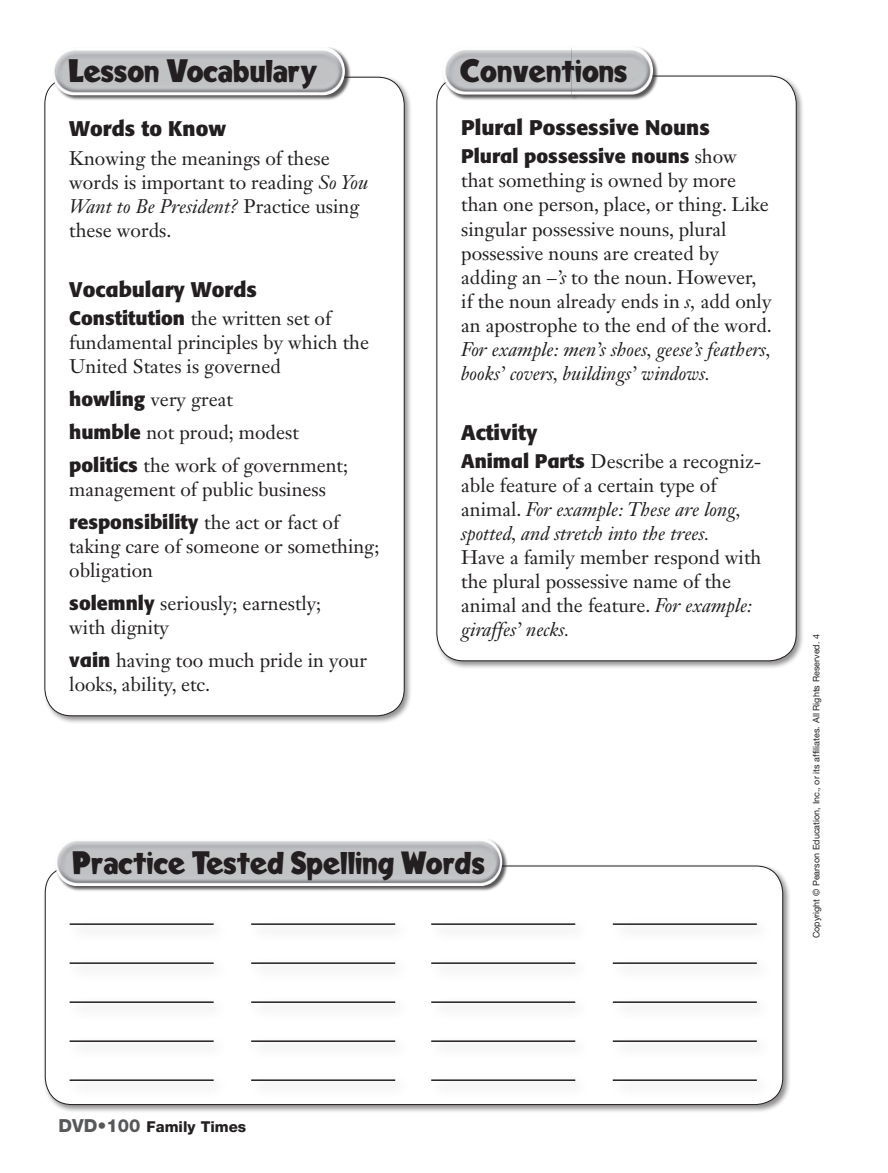
<style>
.page{position:relative;width:888px;height:1173px;background:#fff}
.page>*{position:absolute;margin:0;border:0;box-sizing:border-box;transform-origin:0 0}
.t1{font:30px "SF Cel Press";color:#231f20}
.t2{font:700 21px "SF Formata";color:#231f20}
.t3{font:19.5px/24px "Janson Text LT Std";color:#231f20}
.t4{font:800 15px "Helvetica Neue LT Std";color:#231f20}
.t5{font:9px "Helvetica Neue LT Std";color:#231f20}
.s1{font-style:italic}
.s2{font-family:"SF Formata";font-weight:700}
.s3{font-size:18px;color:#57585a}
</style>
<div class="page">
<div style="left:43px;top:863px;width:748px;height:250px;background:#231f20;opacity:.5"></div>
<div style="left:45px;top:866px;width:737px;height:238px;background:#fff;border-radius:27px"></div>
<div style="left:64px;top:917px;width:164px;height:24px;background:#fafafa"></div>
<hr style="left:70px;top:923px;width:144px;height:2px;background:#231f20">
<div style="left:245px;top:917px;width:165px;height:24px;background:#fafafa"></div>
<hr style="left:251px;top:923px;width:144px;height:2px;background:#231f20">
<div style="left:425px;top:917px;width:165px;height:24px;background:#fafafa"></div>
<hr style="left:431px;top:923px;width:144px;height:2px;background:#231f20">
<div style="left:607px;top:917px;width:164px;height:24px;background:#fafafa"></div>
<hr style="left:613px;top:923px;width:144px;height:2px;background:#231f20">
<div style="left:64px;top:956px;width:164px;height:24px;background:#fafafa"></div>
<hr style="left:70px;top:962px;width:144px;height:2px;background:#231f20">
<div style="left:245px;top:956px;width:165px;height:24px;background:#fafafa"></div>
<hr style="left:251px;top:962px;width:144px;height:2px;background:#231f20">
<div style="left:425px;top:956px;width:165px;height:24px;background:#fafafa"></div>
<hr style="left:431px;top:962px;width:144px;height:2px;background:#231f20">
<div style="left:607px;top:956px;width:164px;height:24px;background:#fafafa"></div>
<hr style="left:613px;top:962px;width:144px;height:2px;background:#231f20">
<div style="left:64px;top:995px;width:164px;height:24px;background:#fafafa"></div>
<hr style="left:70px;top:1001px;width:144px;height:2px;background:#231f20">
<div style="left:245px;top:995px;width:165px;height:24px;background:#fafafa"></div>
<hr style="left:251px;top:1001px;width:144px;height:2px;background:#231f20">
<div style="left:425px;top:995px;width:165px;height:24px;background:#fafafa"></div>
<hr style="left:431px;top:1001px;width:144px;height:2px;background:#231f20">
<div style="left:607px;top:995px;width:164px;height:24px;background:#fafafa"></div>
<hr style="left:613px;top:1001px;width:144px;height:2px;background:#231f20">
<div style="left:64px;top:1034px;width:164px;height:24px;background:#fafafa"></div>
<hr style="left:70px;top:1040px;width:144px;height:2px;background:#231f20">
<div style="left:245px;top:1034px;width:165px;height:24px;background:#fafafa"></div>
<hr style="left:251px;top:1040px;width:144px;height:2px;background:#231f20">
<div style="left:425px;top:1034px;width:165px;height:24px;background:#fafafa"></div>
<hr style="left:431px;top:1040px;width:144px;height:2px;background:#231f20">
<div style="left:607px;top:1034px;width:164px;height:24px;background:#fafafa"></div>
<hr style="left:613px;top:1040px;width:144px;height:2px;background:#231f20">
<div style="left:64px;top:1073px;width:164px;height:24px;background:#fafafa"></div>
<hr style="left:70px;top:1079px;width:144px;height:2px;background:#231f20">
<div style="left:245px;top:1073px;width:165px;height:24px;background:#fafafa"></div>
<hr style="left:251px;top:1079px;width:144px;height:2px;background:#231f20">
<div style="left:425px;top:1073px;width:165px;height:24px;background:#fafafa"></div>
<hr style="left:431px;top:1079px;width:144px;height:2px;background:#231f20">
<div style="left:607px;top:1073px;width:164px;height:24px;background:#fafafa"></div>
<hr style="left:613px;top:1079px;width:144px;height:2px;background:#231f20">
<div style="left:55px;top:837px;width:453px;height:55px;background:#231f20;opacity:.75"></div>
<img style="left:55px;top:838px;width:447px;height:48px">
<div style="left:42px;top:75px;width:370px;height:649px;background:#231f20;opacity:.5"></div>
<div style="left:45px;top:77px;width:359px;height:639px;background:#fff;border-radius:27px"></div>
<div style="left:52px;top:47px;width:299px;height:54px;background:#231f20;opacity:.75"></div>
<img style="left:52px;top:47px;width:293px;height:48px">
<div style="left:434px;top:74px;width:370px;height:595px;background:#231f20;opacity:.5"></div>
<div style="left:437px;top:76px;width:359px;height:585px;background:#fff;border-radius:27px"></div>
<div style="left:442px;top:46px;width:135px;height:54px;background:#231f20;opacity:.75"></div>
<img style="left:443px;top:46px;width:128px;height:49px">
<div style="left:571px;top:46px;width:88px;height:54px;background:#231f20;opacity:.75"></div>
<p class="t1" style="left:68px;top:58px;width:251px">Lesson Vocabulary</p>
<p class="t2" style="left:69px;top:115px;width:158px">Words to Know</p>
<p class="t3" style="left:69px;top:146px;width:300px">Knowing the meanings of these words is important to reading <span class="s1">So You<br>Want to Be President?</span> Practice using these words.</p>
<p class="t2" style="left:69px;top:276px;width:189px">Vocabulary Words</p>
<p class="t3" style="left:69px;top:306px;width:301px"><span class="s2">Constitution</span> the written set of fundamental principles by which the<br>United States is governed</p>
<p class="t3" style="left:69px;top:383px;width:280px;line-height:33px"><span class="s2">howling</span> very great<br><span class="s2">humble</span> not proud; modest <span class="s2">politics</span> the work of government;</p>
<p class="t3" style="left:69px;top:473px;width:271px;line-height:33px">management of public business <span class="s2">responsibility</span> the act or fact of</p>
<p class="t3" style="left:69px;top:534px;width:312px">taking care of someone or something; obligation</p>
<p class="t3" style="left:69px;top:591px;width:254px"><span class="s2">solemnly</span> seriously; earnestly; with dignity</p>
<p class="t3" style="left:69px;top:648px;width:299px"><span class="s2">vain</span> having too much pride in your looks, ability, etc.</p>
<p class="t1" style="left:460px;top:58px;width:169px">Conventions</p>
<p class="t2" style="left:461px;top:114px;width:250px">Plural Possessive Nouns</p>
<p class="t3" style="left:461px;top:145px;width:312px"><span class="s2">Plural possessive nouns</span> show that something is owned by more than one person, place, or thing. Like singular possessive nouns, plural possessive nouns are created by adding an <span class="s1">–’s</span> to the noun. However, if the noun already ends in <span class="s1">s,</span> add only an apostrophe to the end of the word.<br><span class="s1">For example: men’s shoes, geese’s feathers, books’ covers, buildings’ windows.</span></p>
<p class="t2" style="left:461px;top:419px;width:78px">Activity</p>
<p class="t3" style="left:461px;top:449px;width:302px"><span class="s2">Animal Parts</span> Describe a recogniz&shy;able feature of a certain type of animal. <span class="s1">For example: These are long, spotted, and stretch into the trees.<br></span>Have a family member respond with the plural possessive name of the animal and the feature. <span class="s1">For example: giraffes’ necks.</span></p>
<p class="t1" style="left:72px;top:848px;width:414px">Practice Tested Spelling Words</p>
<p class="t5" style="left:811px;top:938px;width:306px;rotate:-90deg">Copyright © Pearson Education, Inc., or its affiliates. All Rights Reserved. 4</p>
<p class="t4" style="left:58px;top:1118px;width:189px"><span class="s3">DVD•100</span> Family Times</p>
</div>
